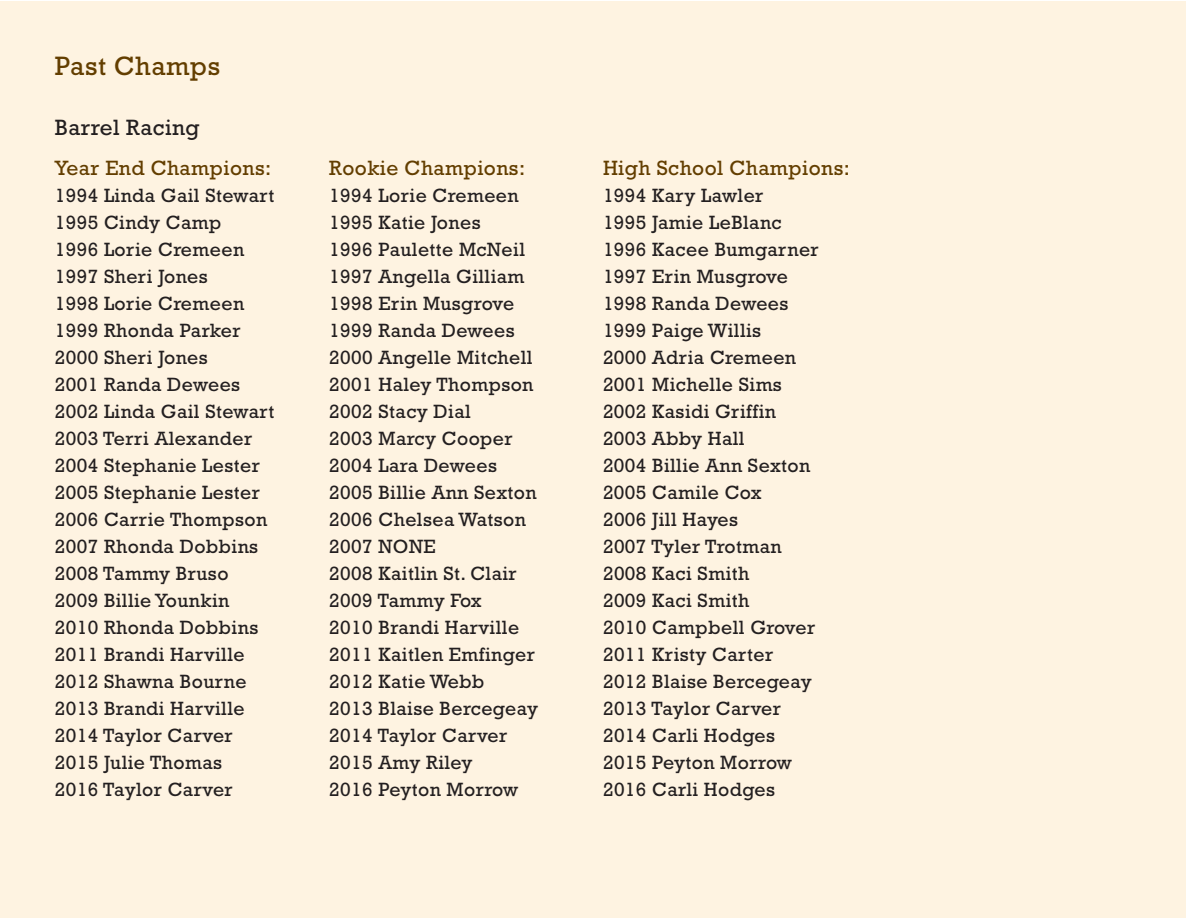
<style>
.page{position:relative;width:1188px;height:918px;background:#fff}
.page>*{position:absolute;margin:0;border:0;box-sizing:border-box;transform-origin:0 0}
.t1{font:27px "Rockwell";letter-spacing:.02em;color:#633e00}
.t2{font:22.5px "Rockwell";letter-spacing:.02em;color:#231f20}
.t3{font:21px "Rockwell";letter-spacing:.02em;color:#633e00}
.t4{font:19.5px/27px "Rockwell";letter-spacing:.02em;color:#231f20}
</style>
<div class="page">
<div style="left:0;top:1px;width:1186px;height:917px;background:#fef3e1"></div>
<h1 class="t1" style="left:55px;top:50px;width:167px">Past Champs</h1>
<p class="t2" style="left:55px;top:114px;width:146px">Barrel Racing</p>
<p class="t3" style="left:55px;top:156px;width:218px">Year End Champions:</p>
<p class="t4" style="left:55px;top:182px;width:221px">1994 Linda Gail Stewart<br>1995 Cindy Camp<br>1996 Lorie Cremeen<br>1997 Sheri Jones<br>1998 Lorie Cremeen<br>1999 Rhonda Parker<br>2000 Sheri Jones<br>2001 Randa Dewees<br>2002 Linda Gail Stewart<br>2003 Terri Alexander<br>2004 Stephanie Lester<br>2005 Stephanie Lester<br>2006 Carrie Thompson<br>2007 Rhonda Dobbins<br>2008 Tammy Bruso<br>2009 Billie Younkin<br>2010 Rhonda Dobbins<br>2011 Brandi Harville<br>2012 Shawna Bourne<br>2013 Brandi Harville<br>2014 Taylor Carver<br>2015 Julie Thomas<br>2016 Taylor Carver</p>
<p class="t3" style="left:329px;top:156px;width:197px">Rookie Champions:</p>
<p class="t4" style="left:329px;top:182px;width:210px">1994 Lorie Cremeen<br>1995 Katie Jones<br>1996 Paulette McNeil<br>1997 Angella Gilliam<br>1998 Erin Musgrove<br>1999 Randa Dewees<br>2000 Angelle Mitchell<br>2001 Haley Thompson<br>2002 Stacy Dial<br>2003 Marcy Cooper<br>2004 Lara Dewees<br>2005 Billie Ann Sexton<br>2006 Chelsea Watson<br>2007 NONE<br>2008 Kaitlin St. Clair<br>2009 Tammy Fox<br>2010 Brandi Harville<br>2011 Kaitlen Emfinger<br>2012 Katie Webb<br>2013 Blaise Bercegeay<br>2014 Taylor Carver<br>2015 Amy Riley<br>2016 Peyton Morrow</p>
<p class="t3" style="left:603px;top:156px;width:248px">High School Champions:</p>
<p class="t4" style="left:603px;top:182px;width:217px">1994 Kary Lawler<br>1995 Jamie LeBlanc<br>1996 Kacee Bumgarner<br>1997 Erin Musgrove<br>1998 Randa Dewees<br>1999 Paige Willis<br>2000 Adria Cremeen<br>2001 Michelle Sims<br>2002 Kasidi Griffin<br>2003 Abby Hall<br>2004 Billie Ann Sexton<br>2005 Camile Cox<br>2006 Jill Hayes<br>2007 Tyler Trotman<br>2008 Kaci Smith<br>2009 Kaci Smith<br>2010 Campbell Grover<br>2011 Kristy Carter<br>2012 Blaise Bercegeay<br>2013 Taylor Carver<br>2014 Carli Hodges<br>2015 Peyton Morrow<br>2016 Carli Hodges</p>
</div>
